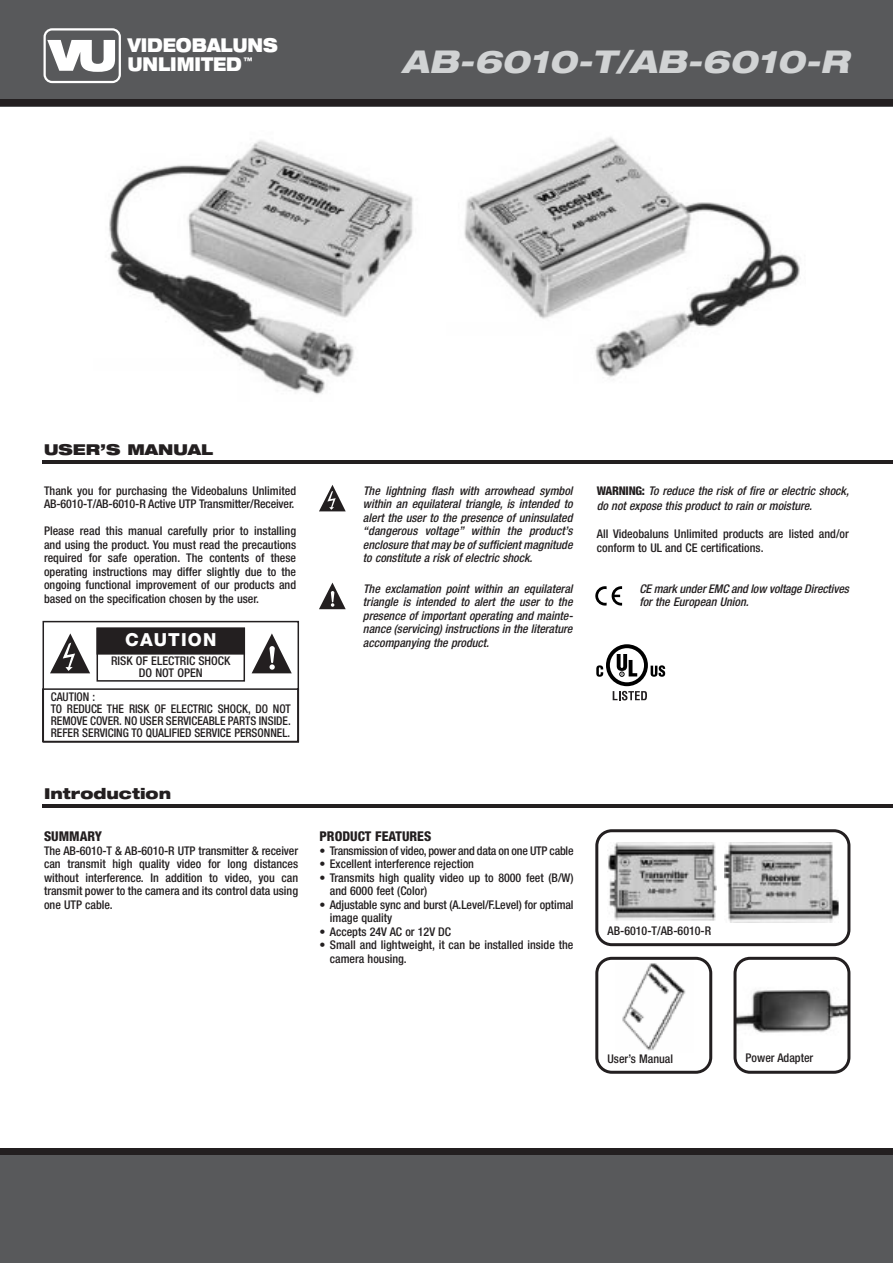
<style>
.page{position:relative;width:893px;height:1263px;background:#fff}
.page>*{position:absolute;margin:0;border:0;box-sizing:border-box;transform-origin:0 0}
.t1{font:italic 800 expanded 31.5px "Helvetica Neue";color:#d1d3d4}
.t2{font:900 expanded 19.2px/19.2px "Helvetica Neue";color:#fff;scale:.8 1}
.t3{font:800 18px "Helvetica Neue";letter-spacing:.065em;color:#fff}
.t4{font:900 expanded 15px "Helvetica Neue";color:#231f20}
.t5{font:800 condensed 13.5px "Helvetica Neue";color:#231f20}
.t6{font:500 condensed 12px/13.5px "Helvetica Neue";color:#231f20}
.t7{font:italic 500 condensed 12px/13.5px "Helvetica Neue";color:#231f20}
.t8{font:500 condensed 12px/12px "Helvetica Neue";color:#231f20;scale:.95 1}
.t9{font:500 condensed 12px "Helvetica Neue";letter-spacing:-.02em;color:#231f20}
.s1{font-weight:800;font-style:normal}
</style>
<div class="page">
<div style="left:0;top:0;width:893px;height:106px;background:#58595b"></div>
<div style="left:0;top:100px;width:893px;height:6px;background:#231f20"></div>
<hr style="left:43px;top:460px;width:850px;height:3px;background:#231f20">
<div style="left:0;top:1148px;width:893px;height:115px;background:#58595b"></div>
<div style="left:0;top:1148px;width:893px;height:7px;background:#231f20"></div>
<hr style="left:43px;top:804px;width:850px;height:4px;background:#231f20">
<svg style="left:44px;top:28px;width:77px;height:55px"></svg>
<svg style="left:595px;top:829px;width:255px;height:117px"></svg>
<svg style="left:319px;top:583px;width:27px;height:26px"></svg>
<svg style="left:595px;top:586px;width:27px;height:20px"></svg>
<svg style="left:651px;top:665px;width:14px;height:12px"></svg>
<svg style="left:606px;top:644px;width:42px;height:42px"></svg>
<div style="left:610px;top:648px;width:34px;height:34px;background:#fff;border-radius:50%"></div>
<svg style="left:617px;top:654px;width:20px;height:22px"></svg>
<svg style="left:596px;top:665px;width:7px;height:12px"></svg>
<svg style="left:613px;top:691px;width:34px;height:9px"></svg>
<svg style="left:42px;top:620px;width:258px;height:123px"></svg>
<svg style="left:319px;top:485px;width:27px;height:26px"></svg>
<svg style="left:595px;top:957px;width:117px;height:117px"></svg>
<img style="left:607px;top:843px;width:110px;height:77px">
<img style="left:724px;top:842px;width:115px;height:80px">
<img style="left:615px;top:962px;width:79px;height:90px">
<svg style="left:733px;top:957px;width:117px;height:117px"></svg>
<img style="left:109px;top:140px;width:304px;height:255px">
<img style="left:464px;top:137px;width:336px;height:240px">
<h2 class="t2" style="left:128px;top:37px;width:189px">VIDEOBALUNS<br>UNLIMITED<sup>™</sup></h2>
<h1 class="t1" style="left:402px;top:50px;width:455px">AB-6010-T/AB-6010-R</h1>
<p class="t4" style="left:44px;top:444px;width:171px">USER’S MANUAL</p>
<p class="t6" style="left:44px;top:485px;width:254px">Thank you for purchasing the Videobaluns Unlimited<br>AB-6010-T/AB-6010-R Active UTP Transmitter/Receiver.</p>
<p class="t6" style="left:44px;top:525px;width:254px;text-align:justify">Please read this manual carefully prior to installing and using the product. You must read the precautions required for safe operation. The contents of these operating instructions may differ slightly due to the ongoing functional improvement of our products and based on the specification chosen by the user.</p>
<p class="t7" style="left:363px;top:485px;width:213px;text-align:justify">The lightning flash with arrowhead symbol within an equilateral triangle, is intended to alert the user to the presence of uninsulated “dangerous voltage” within the product ’s enclosure that may be of sufficient magnitude to constitute a risk of electric shock.</p>
<p class="t7" style="left:363px;top:583px;width:213px;text-align:justify">The exclamation point within an equilateral triangle is intended to alert the user to the presence of important operating and mainte&shy;nance (servicing) instructions in the literature</p>
<h3 class="t3" style="left:125px;top:633px;width:93px">CAUTION</h3>
<p class="t7" style="left:363px;top:637px;width:130px">accompanying the product.</p>
<p class="t6" style="left:111px;top:656px;width:121px;line-height:12px;text-align:center">RISK OF ELECTRIC SHOCK<br>DO NOT OPEN</p>
<p class="t8" style="left:51px;top:691px;width:254px">CAUTION :<br>TO REDUCE THE RISK OF ELECTRIC SHOCK, DO NOT REMOVE COVER. NO USER SERVICEABLE PARTS INSIDE.<br>REFER SERVICING TO QUALIFIED SERVICE PERSONNEL.</p>
<p class="t4" style="left:44px;top:788px;width:129px">Introduction</p>
<p class="t5" style="left:44px;top:832px;width:60px">SUMMARY</p>
<p class="t6" style="left:44px;top:845px;width:256px;text-align:justify">The AB-6010-T &amp; AB-6010-R UTP transmitter &amp; receiver can transmit high quality video for long distances without interference. In addition to video, you can transmit power to the camera and its control data using one UTP cable.</p>
<p class="t5" style="left:319px;top:832px;width:113px">PRODUCT FEATURES</p>
<p class="t9" style="left:319px;top:846px;width:256px">• Transmission of video, power and data on one UTP cable</p>
<p class="t6" style="left:319px;top:858px;width:156px">• Excellent interference rejection</p>
<p class="t6" style="left:330px;top:872px;width:245px;text-indent:-10px">• Transmits high quality video up to 8000 feet (B/W) and 6000 feet (Color)</p>
<p class="t6" style="left:330px;top:899px;width:245px;text-indent:-10px">• Adjustable sync and burst (A.Level/F.Level) for optimal image quality</p>
<p class="t6" style="left:319px;top:926px;width:133px">• Accepts 24V AC or 12V DC</p>
<p class="t6" style="left:330px;top:939px;width:245px;text-indent:-10px">• Small and lightweight, it can be installed inside the camera housing.</p>
<p class="t7" style="left:597px;top:484px;width:256px;line-height:15px"><span class="s1">WA R N I N G :</span> To reduce the risk of fire or electric shock, do not expose this product to rain or moisture.</p>
<p class="t6" style="left:597px;top:528px;width:254px">All Videobaluns Unlimited products are listed and/or conform to UL and CE certifications.</p>
<p class="t7" style="left:639px;top:583px;width:213px">CE mark underEMC and low voltage Directives for the European Union.</p>
<p class="t6" style="left:607px;top:925px;width:105px">AB-6010-T/AB-6010-R</p>
<p class="t6" style="left:607px;top:1052px;width:67px">User’s Manual</p>
<p class="t6" style="left:746px;top:1052px;width:69px">Power Adapter</p>
</div>
